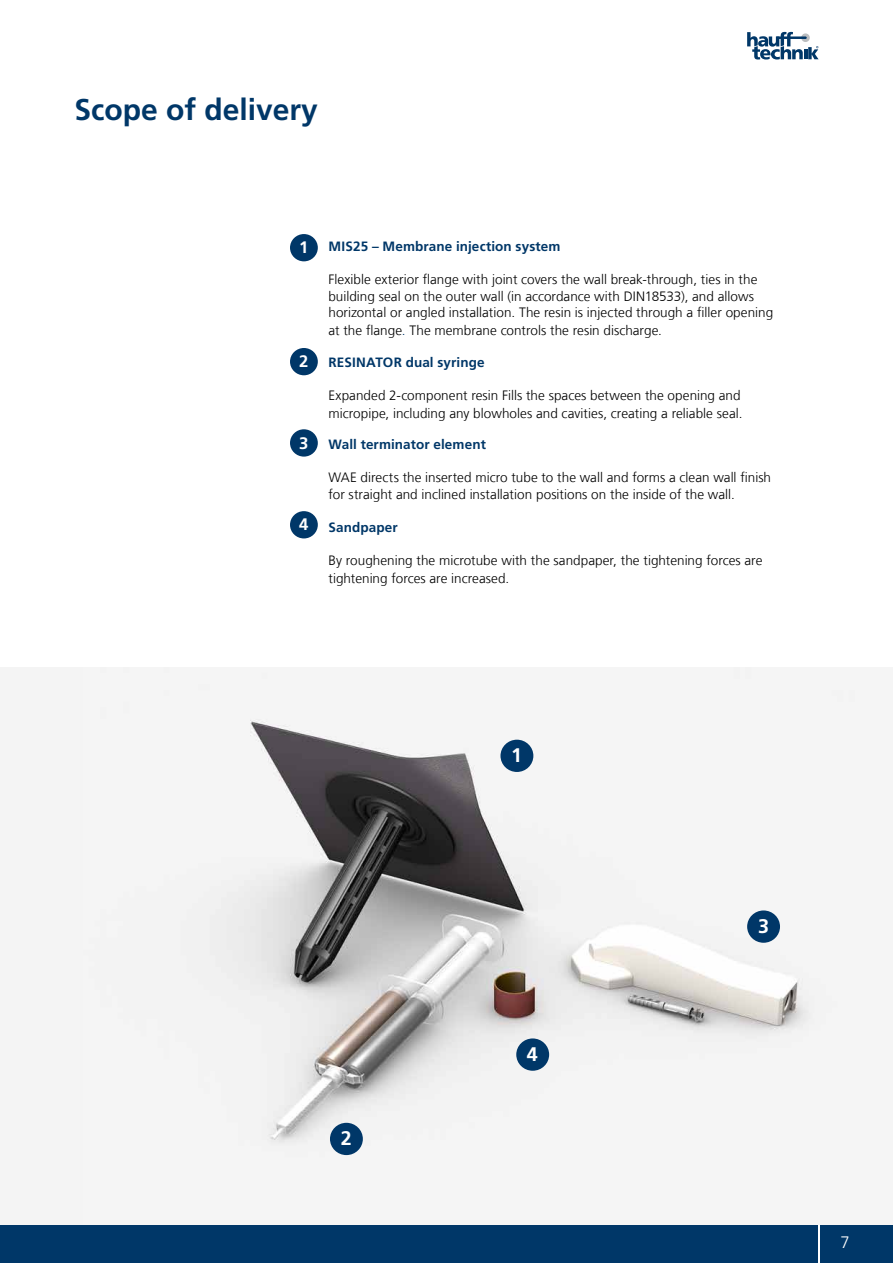
<style>
.page{position:relative;width:893px;height:1263px;background:#fff}
.page>*{position:absolute;margin:0;border:0;box-sizing:border-box;transform-origin:0 0}
.t1{font:700 30px "Frutigerfor Hauff";color:#003768}
.t2{font:700 19.65px "Frutigerfor Hauff";color:#fff}
.t3{font:700 16.65px "Frutigerfor Hauff";color:#fff}
.t4{font:300 16.5px "Frutigerfor Hauff";color:#fff}
.t5{font:300 13.5px/16.5px "Frutigerfor Hauff";color:#000}
.t6{font:700 13.5px "Frutigerfor Hauff";letter-spacing:.01em;color:#003768}
.s1{color:#003768}
</style>
<div class="page">
<div style="left:0;top:1225px;width:893px;height:38px;background:#003768"></div>
<hr style="left:819px;top:1213px;width:1px;height:50px;background:#fff">
<svg style="left:747px;top:32px;width:72px;height:28px"></svg>
<div style="left:0;top:667px;width:893px;height:558px;background:#f4f4f4"></div>
<img style="left:250px;top:720px;width:556px;height:436px">
<div style="left:500px;top:740px;width:33px;height:32px;background:#003768;border-radius:50%"></div>
<div style="left:290px;top:234px;width:28px;height:27px;background:#003768;border-radius:50%"></div>
<div style="left:330px;top:1123px;width:33px;height:32px;background:#003768;border-radius:50%"></div>
<div style="left:290px;top:348px;width:28px;height:27px;background:#003768;border-radius:50%"></div>
<div style="left:290px;top:429px;width:28px;height:28px;background:#003768;border-radius:50%"></div>
<div style="left:747px;top:910px;width:33px;height:33px;background:#003768;border-radius:50%"></div>
<div style="left:290px;top:511px;width:28px;height:27px;background:#003768;border-radius:50%"></div>
<div style="left:516px;top:1038px;width:33px;height:33px;background:#003768;border-radius:50%"></div>
<h1 class="t1" style="left:74px;top:91px;width:245px">Scope of delivery</h1>
<p class="t3" style="left:299px;top:237px;width:11px">1</p>
<p class="t3" style="left:299px;top:351px;width:11px">2</p>
<p class="t3" style="left:299px;top:432px;width:11px">3</p>
<p class="t3" style="left:299px;top:514px;width:11px">4</p>
<p class="t6" style="left:328px;top:238px;width:234px">MIS25 – Membrane injection system</p>
<p class="t5" style="left:328px;top:271px;width:446px">Flexible exterior flange with joint covers the wall break-through, ties in the building seal on the outer wall (in accordance with DIN18533), and allows horizontal or angled installation. The resin is injected through a filler opening</p>
<p class="t5" style="left:328px;top:322px;width:335px">at the flange<span class="s1">.</span> The membrane controls the resin discharge.</p>
<p class="t6" style="left:328px;top:354px;width:158px">RESINATOR dual syringe</p>
<p class="t5" style="left:328px;top:386px;width:415px;line-height:18px">Expanded 2-component resin Fills the spaces between the opening and micropipe, including any blowholes and cavities, creating a reliable seal.</p>
<p class="t6" style="left:328px;top:436px;width:159px">Wall terminator element</p>
<p class="t5" style="left:328px;top:469px;width:444px">WAE directs the inserted micro tube to the wall and forms a clean wall finish for straight and inclined installation positions on the inside of the wall.</p>
<p class="t6" style="left:328px;top:519px;width:71px">Sandpaper</p>
<p class="t5" style="left:328px;top:551px;width:436px;line-height:18px">By roughening the microtube with the sandpaper, the tightening forces are tightening forces are increased.</p>
<h2 class="t2" style="left:341px;top:1126px;width:12px">2</h2>
<h2 class="t2" style="left:511px;top:743px;width:12px">1</h2>
<h2 class="t2" style="left:527px;top:1042px;width:12px">4</h2>
<h2 class="t2" style="left:758px;top:914px;width:12px">3</h2>
<p class="t4" style="left:840px;top:1232px;width:11px">7</p>
</div>
